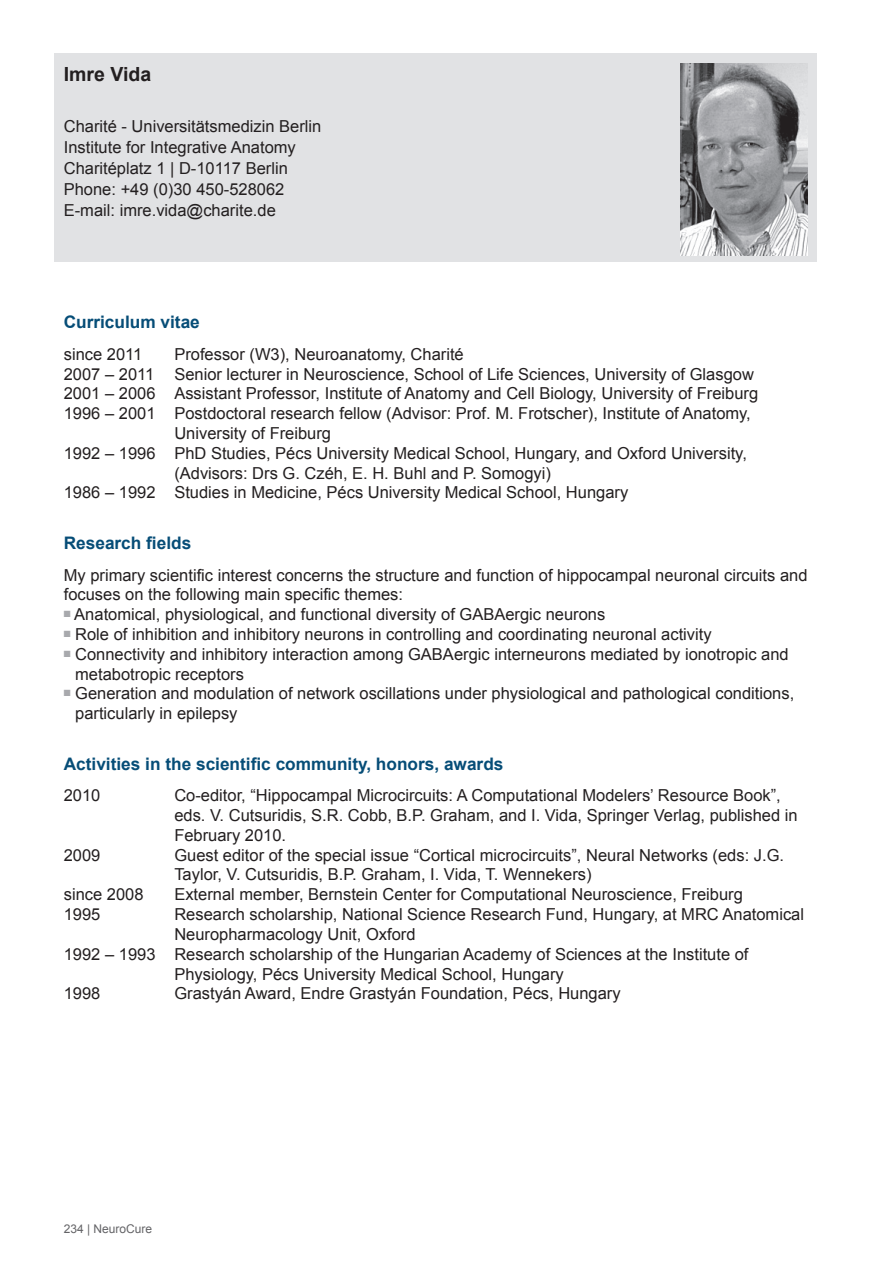
<style>
.page{position:relative;width:893px;height:1263px;background:#fff}
.page>*{position:absolute;margin:0;border:0;box-sizing:border-box;transform-origin:0 0}
.t1{font:700 19.5px "Arial";color:#231f20}
.t2{font:700 17.25px "Arial";color:#064d77}
.t3{font:16.5px/19.8px "Arial";color:#231f20}
.t4{font:12px "Arial";color:#636366}
</style>
<div class="page">
<div style="left:54px;top:53px;width:762px;height:209px;background:#e1e2e4"></div>
<img style="left:680px;top:64px;width:128px;height:191px">
<p class="t1" style="left:64px;top:61px;width:89px">Imre Vida</p>
<p class="t3" style="left:64px;top:115px;width:259px;line-height:21px">Charité - Universitätsmedizin Berlin Institute for Integrative Anatomy Charitéplatz 1 | D-10117 Berlin Phone: +49 (0)30 450-528062<br>E-mail: imre.vida@charite.de</p>
<p class="t2" style="left:64px;top:311px;width:138px">Curriculum vitae</p>
<p class="t3" style="left:64px;top:344px;width:80px">since 2011</p>
<p class="t3" style="left:174px;top:344px;width:291px">Professor (W3), Neuroanatomy, Charité</p>
<p class="t3" style="left:64px;top:364px;width:692px">2007 – 2011 Senior lecturer in Neuroscience, School of Life Sciences, University of Glasgow</p>
<p class="t3" style="left:64px;top:384px;width:696px">2001 – 2006 Assistant Professor, Institute of Anatomy and Cell Biology, University of Freiburg</p>
<p class="t3" style="left:64px;top:404px;width:689px">1996 – 2001 Postdoctoral research fellow (Advisor: Prof. M. Frotscher), Institute of Anatomy,</p>
<p class="t3" style="left:174px;top:423px;width:158px">University of Freiburg</p>
<p class="t3" style="left:64px;top:443px;width:685px">1992 – 1996 PhD Studies, Pécs University Medical School, Hungary, and Oxford University,</p>
<p class="t3" style="left:174px;top:463px;width:378px">(Advisors: Drs G. Czéh, E. H. Buhl and P. Somogyi)</p>
<p class="t3" style="left:64px;top:483px;width:566px">1986 – 1992 Studies in Medicine, Pécs University Medical School, Hungary</p>
<p class="t2" style="left:64px;top:532px;width:129px">Research fields</p>
<p class="t3" style="left:64px;top:565px;width:745px">My primary scientific interest concerns the structure and function of hippocampal neuronal circuits and focuses on the following main specific themes:</p>
<p class="t3" style="left:64px;top:605px;width:543px"><sup>■</sup> Anatomical, physiological, and functional diversity of GABAergic neurons</p>
<p class="t3" style="left:64px;top:624px;width:649px"><sup>■</sup> Role of inhibition and inhibitory neurons in controlling and coordinating neuronal activity</p>
<p class="t3" style="left:75px;top:644px;width:715px;text-indent:-11px"><sup>■</sup> Connectivity and inhibitory interaction among GABAergic interneurons mediated by ionotropic and metabotropic receptors</p>
<p class="t3" style="left:75px;top:684px;width:721px;text-indent:-11px"><sup>■</sup> Generation and modulation of network oscillations under physiological and pathological conditions, particularly in epilepsy</p>
<p class="t2" style="left:64px;top:752px;width:441px">Activities in the scientific community, honors, awards</p>
<p class="t3" style="left:64px;top:786px;width:38px">2010</p>
<p class="t3" style="left:174px;top:786px;width:625px">Co-editor, “Hippocampal Microcircuits: A Computational Modelers’ Resource Book”, eds. V. Cutsuridis, S.R. Cobb, B.P. Graham, and I. Vida, Springer Verlag, published in<br>February 2010.</p>
<p class="t3" style="left:64px;top:845px;width:38px">2009</p>
<p class="t3" style="left:174px;top:845px;width:611px">Guest editor of the special issue “Cortical microcircuits”, Neural Networks (eds: J.G.<br>Taylor, V. Cutsuridis, B.P. Graham, I. Vida, T. Wennekers)</p>
<p class="t3" style="left:64px;top:885px;width:81px">since 2008</p>
<p class="t3" style="left:174px;top:885px;width:570px">External member, Bernstein Center for Computational Neuroscience, Freiburg</p>
<p class="t3" style="left:64px;top:904px;width:38px">1995</p>
<p class="t3" style="left:174px;top:904px;width:631px">Research scholarship, National Science Research Fund, Hungary, at MRC Anatomical</p>
<p class="t3" style="left:174px;top:924px;width:243px">Neuropharmacology Unit, Oxford</p>
<p class="t3" style="left:64px;top:944px;width:686px">1992 – 1993 Research scholarship of the Hungarian Academy of Sciences at the Institute of</p>
<p class="t3" style="left:174px;top:964px;width:391px">Physiology, Pécs University Medical School, Hungary</p>
<p class="t3" style="left:64px;top:984px;width:38px">1998</p>
<p class="t3" style="left:174px;top:984px;width:448px">Grastyán Award, Endre Grastyán Foundation, Pécs, Hungary</p>
<p class="t4" style="left:64px;top:1221px;width:90px">234 | NeuroCure</p>
</div>
